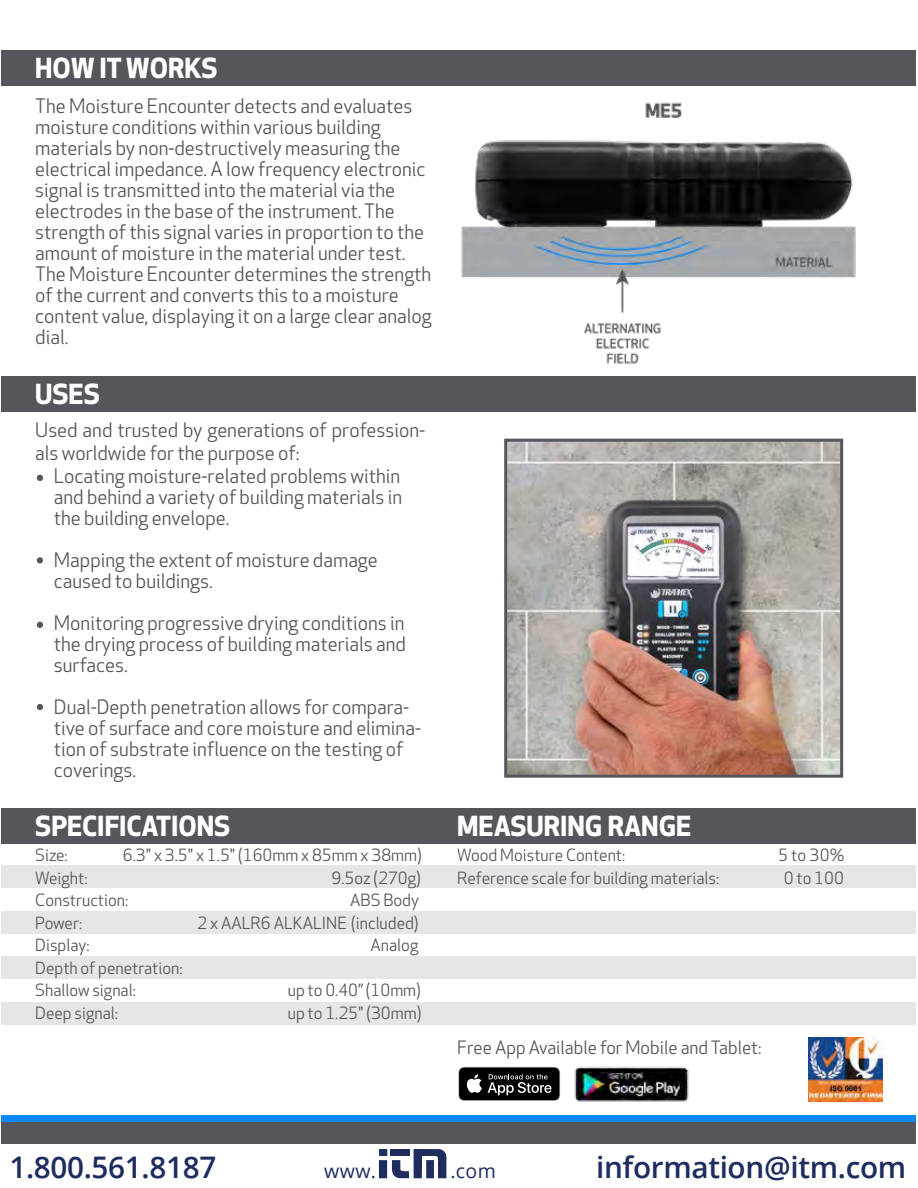
<style>
.page{position:relative;width:918px;height:1188px;background:#fff}
.page>*{position:absolute;margin:0;border:0;box-sizing:border-box;transform-origin:0 0}
.t1{font:600 29.7px "Open Sans";letter-spacing:-.01em;color:#1e2c5f}
.t2{font:700 27px "Apex New";color:#fff}
.t3{font:19.5px/21px "Apex New";color:#54565c}
.t4{font:19.5px "Open Sans";letter-spacing:.02em;color:#1e2c5f}
.t5{font:18px "Apex New";color:#54565c}
.t6{font:16.5px/22.5px "Apex New";color:#54565c}
</style>
<div class="page">
<div style="left:2px;top:1003px;width:914px;height:22px;background:#e6e6e6"></div>
<div style="left:2px;top:865px;width:914px;height:23px;background:#e6e6e6"></div>
<div style="left:2px;top:911px;width:914px;height:22px;background:#e6e6e6"></div>
<div style="left:2px;top:957px;width:914px;height:22px;background:#e6e6e6"></div>
<div style="left:2px;top:1121px;width:914px;height:67px;background:#54565c"></div>
<div style="left:2px;top:50px;width:914px;height:36px;background:#54565c"></div>
<div style="left:2px;top:376px;width:914px;height:35px;background:#54565c"></div>
<div style="left:2px;top:808px;width:914px;height:35px;background:#54565c"></div>
<div style="left:2px;top:1115px;width:914px;height:6px;background:#0c88f9"></div>
<svg style="left:37px;top:475px;width:6px;height:6px"></svg>
<svg style="left:37px;top:557px;width:6px;height:6px"></svg>
<svg style="left:37px;top:622px;width:6px;height:6px"></svg>
<img style="left:461px;top:102px;width:395px;height:262px">
<img style="left:808px;top:1037px;width:74px;height:65px">
<img style="left:574px;top:1067px;width:115px;height:35px">
<svg style="left:458px;top:1067px;width:102px;height:34px;background:#323232"></svg>
<img style="left:508px;top:443px;width:331px;height:331px">
<div style="left:504px;top:439px;width:339px;height:339px;border:3px solid #54565c"></div>
<svg style="left:37px;top:704px;width:6px;height:6px"></svg>
<div style="left:0;top:1145px;width:918px;height:43px;background:#fff"></div>
<div style="left:379px;top:1149px;width:8px;height:7px;background:#1e2c5f"></div>
<div style="left:379px;top:1160px;width:8px;height:18px;background:#1e2c5f"></div>
<svg style="left:391px;top:1149px;width:55px;height:29px"></svg>
<h2 class="t2" style="left:35px;top:52px;width:184px">HOW IT WORKS</h2>
<p class="t3" style="left:35px;top:96px;width:398px">The Moisture Encounter detects and evaluates moisture conditions within various building materials by non-destructively measuring the electrical impedance. A low frequency electronic signal is transmitted into the material via the electrodes in the base of the instrument. The strength of this signal varies in proportion to the amount of moisture in the material under test.<br>The Moisture Encounter determines the strength of the current and converts this to a moisture content value, displaying it on a large clear analog dial.</p>
<h2 class="t2" style="left:35px;top:378px;width:66px">USES</h2>
<p class="t3" style="left:35px;top:419px;width:392px;line-height:23.4px">Used and trusted by generations of profession&shy;als worldwide for the purpose of:</p>
<p class="t3" style="left:54px;top:467px;width:350px;text-align:justify">Locating moisture-related problems within and behind a variety of building materials in the building envelope.</p>
<p class="t3" style="left:54px;top:551px;width:325px">Mapping the extent of moisture damage caused to buildings.</p>
<p class="t3" style="left:54px;top:614px;width:353px;text-align:justify">Monitoring progressive drying conditions in the drying process of building materials and surfaces.</p>
<p class="t3" style="left:54px;top:698px;width:369px">Dual-Depth penetration allows for compara&shy;tive of surface and core moisture and elimina&shy;tion of substrate influence on the testing of coverings.</p>
<h2 class="t2" style="left:35px;top:810px;width:197px">SPECIFICATIONS</h2>
<p class="t6" style="left:35px;top:845px;width:34px">Size:</p>
<p class="t6" style="left:123px;top:845px;width:300px">6.3" x 3.5" x 1.5" (160mm x 85mm x 38mm)</p>
<p class="t6" style="left:35px;top:867px;width:54px">Weight:</p>
<p class="t6" style="left:332px;top:867px;width:91px">9.5oz (270g)</p>
<p class="t6" style="left:35px;top:890px;width:94px">Construction:</p>
<p class="t6" style="left:350px;top:890px;width:70px">ABS Body</p>
<p class="t6" style="left:35px;top:912px;width:48px">Power:</p>
<p class="t6" style="left:197px;top:912px;width:223px">2 x AALR6 ALKALINE (included)</p>
<p class="t6" style="left:35px;top:935px;width:56px">Display:</p>
<p class="t6" style="left:371px;top:935px;width:49px">Analog</p>
<p class="t6" style="left:35px;top:957px;width:149px">Depth of penetration:<br>Shallow signal:</p>
<p class="t6" style="left:288px;top:980px;width:135px">up to 0.40” (10mm)</p>
<p class="t6" style="left:35px;top:1002px;width:84px">Deep signal:</p>
<p class="t6" style="left:288px;top:1002px;width:135px">up to 1.25" (30mm)</p>
<h2 class="t2" style="left:457px;top:810px;width:235px">MEASURING RANGE</h2>
<p class="t6" style="left:457px;top:845px;width:170px">Wood Moisture Content:</p>
<p class="t6" style="left:778px;top:845px;width:68px">5 to 30%</p>
<p class="t6" style="left:457px;top:867px;width:264px">Reference scale for building materials:</p>
<p class="t6" style="left:784px;top:867px;width:62px">0 to 100</p>
<p class="t5" style="left:457px;top:1037px;width:306px">Free App Available for Mobile and Tablet:</p>
<h1 class="t1" style="left:9px;top:1147px;width:208px">1.800.561.8187</h1>
<p class="t4" style="left:324px;top:1158px;width:53px">www.</p>
<p class="t4" style="left:450px;top:1158px;width:47px">.com</p>
<h1 class="t1" style="left:596px;top:1147px;width:312px">information@itm.com</h1>
</div>
